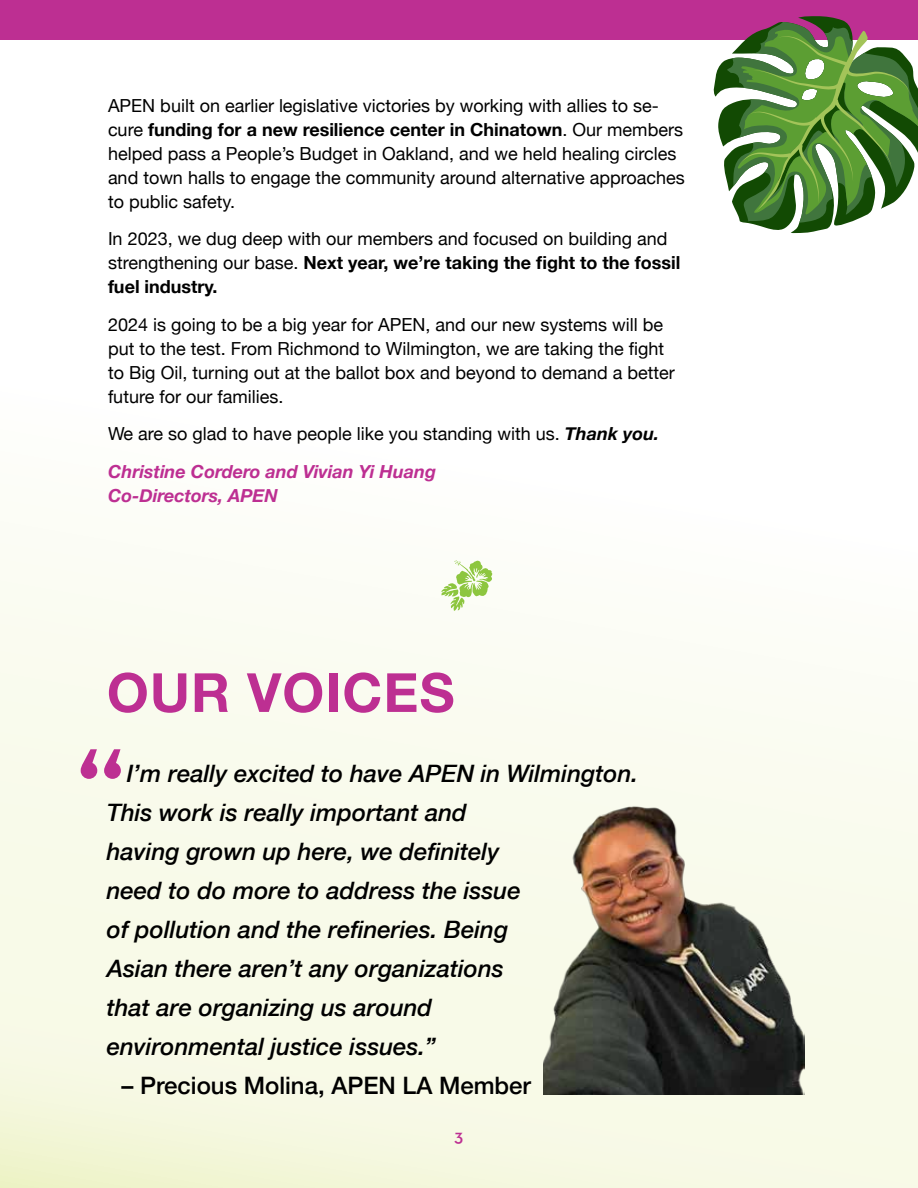
<style>
.page{position:relative;width:918px;height:1188px;background:#fff}
.page>*{position:absolute;margin:0;border:0;box-sizing:border-box;transform-origin:0 0}
.t1{font:600 126px "Neutra Text TF";color:#bd2f92}
.t2{font:700 54px "Helvetica Neue";letter-spacing:.02em;color:#bd2f92}
.t3{font:italic 500 24px/39px "Helvetica Neue";color:#000}
.t4{font:500 24px "Helvetica Neue";color:#000}
.t5{font:18px/24px "Helvetica Neue";color:#000}
.t6{font:italic 700 18px "Helvetica Neue";color:#bd2f92}
.t7{font:600 18px "Neutra Text TF";color:#bd2f92}
.s1{font-weight:700}
.s2{font-weight:700;font-style:italic}
.s3{font-weight:700;font-style:italic;color:#bd2f92}
</style>
<div class="page">
<div style="left:0;top:52px;width:918px;height:1136px;background:linear-gradient(to bottom,#fff,#f6f8e2)"></div>
<div style="left:0;top:0;width:918px;height:40px;background:#bd2f92"></div>
<svg style="left:712px;top:16px;width:206px;height:217px"></svg>
<svg style="left:727px;top:22px;width:191px;height:201px"></svg>
<img style="left:543px;top:795px;width:262px;height:300px">
<div style="left:441px;top:560px;width:51px;height:51px;background:#fcfdf6"></div>
<p class="t5" style="left:108px;top:94px;width:578px">APEN built on earlier legislative victories by working with allies to se&shy;cure <span class="s1">funding for a new resilience center in Chinatown</span>. Our members helped pass a People’s Budget in Oakland, and we held healing circles and town halls to engage the community around alternative approaches to public safety.</p>
<p class="t5" style="left:108px;top:228px;width:574px">In 2023, we dug deep with our members and focused on building and strengthening our base. <span class="s1">Next year, we’re taking the fight to the fossil fuel industry.</span></p>
<p class="t5" style="left:108px;top:313px;width:568px">2024 is going to be a big year for APEN, and our new systems will be put to the test. From Richmond to Wilmington, we are taking the fight to Big Oil, turning out at the ballot box and beyond to demand a better future for our families.</p>
<p class="t5" style="left:108px;top:416px;width:553px;line-height:37.5px">We are so glad to have people like you standing with us. <span class="s2">Thank you.<br></span><span class="s3">Christine Cordero and Vivian Yi Huang</span></p>
<p class="t6" style="left:108px;top:481px;width:171px">Co-Directors, APEN</p>
<h2 class="t2" style="left:107px;top:650px;width:349px">OUR VOICES</h2>
<h1 class="t1" style="left:75px;top:715px;width:53px">“</h1>
<p class="t3" style="left:107px;top:752px;width:533px;text-indent:20px">I’m really excited to have APEN in Wilmington.<br>This work is really important and<br>having grown up here, we definitely<br>need to do more to address the issue<br>of pollution and the refineries. Being<br>Asian there aren’t any organizations<br>that are organizing us around<br>environmental justice issues.”</p>
<h3 class="t4" style="left:122px;top:1066px;width:411px">– Precious Molina, APEN LA Member</h3>
<p class="t7" style="left:454px;top:1125px;width:11px">3</p>
</div>
